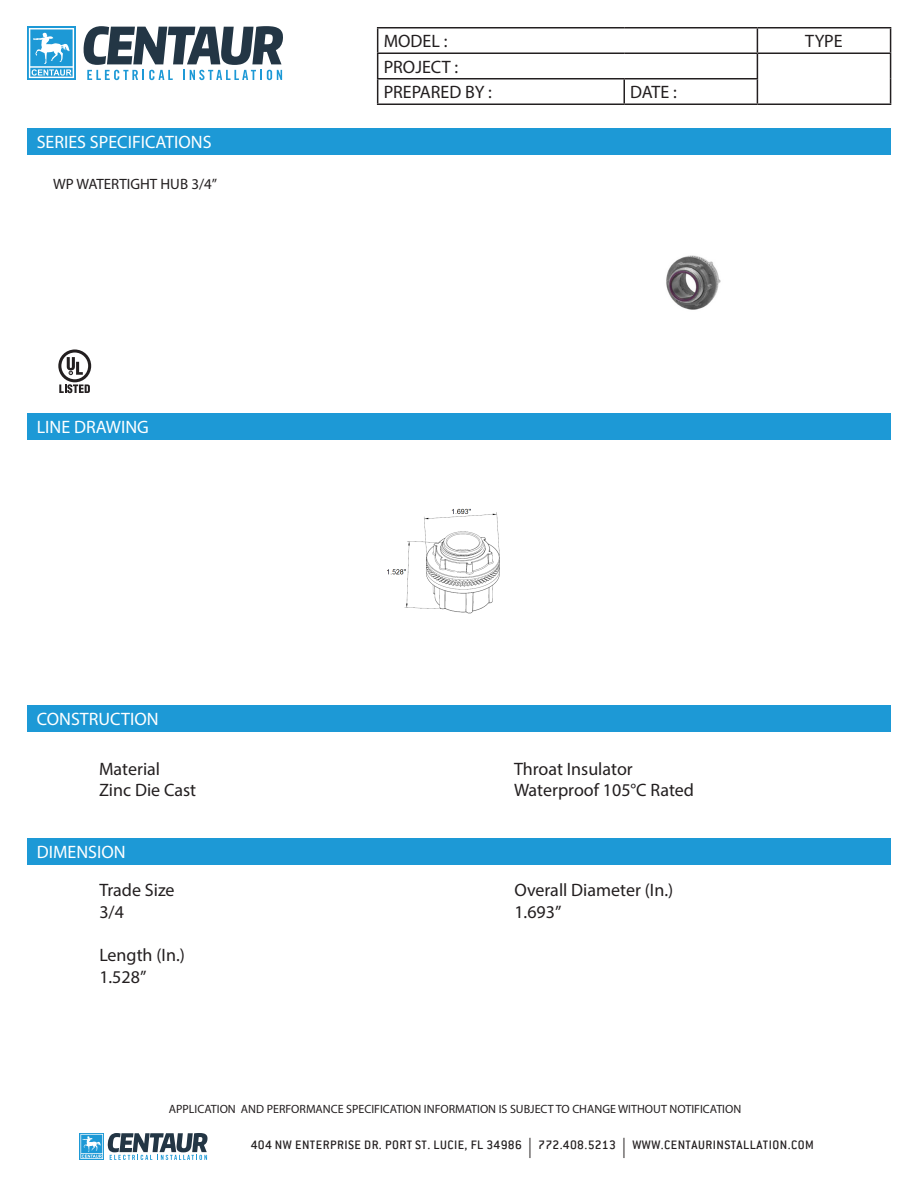
<style>
.page{position:relative;width:918px;height:1188px;background:#fff}
.page>*{position:absolute;margin:0;border:0;box-sizing:border-box;transform-origin:0 0}
.t1{font:18px/21.6px "Myriad Pro";color:#231f20}
.t2{font:18px "Myriad Pro";color:#fff}
.t3{font:15px "Myriad Pro";color:#231f20}
.t4{font:500 13.5px "Conduit ITC";letter-spacing:.035em;color:#231f20}
.t5{font:12px "Myriad Pro";color:#231f20}
.s1{font-family:"Myriad Pro";font-weight:400;font-size:20.25px}
</style>
<div class="page">
<svg style="left:80px;top:1133px;width:128px;height:27px"></svg>
<hr style="left:377px;top:27px;width:247px;height:1px;background:#231f20">
<hr style="left:624px;top:27px;width:133px;height:1px;background:#231f20">
<hr style="left:757px;top:27px;width:134px;height:1px;background:#231f20">
<hr style="left:377px;top:52px;width:247px;height:2px;background:#231f20">
<hr style="left:624px;top:52px;width:133px;height:2px;background:#231f20">
<hr style="left:757px;top:52px;width:134px;height:2px;background:#231f20">
<hr style="left:377px;top:78px;width:247px;height:2px;background:#231f20">
<svg style="left:377px;top:28px;width:1px;height:76px"></svg>
<hr style="left:624px;top:78px;width:134px;height:2px;background:#231f20">
<hr style="left:623px;top:80px;width:2px;height:24px;background:#231f20">
<svg style="left:757px;top:28px;width:1px;height:76px"></svg>
<svg style="left:890px;top:28px;width:1px;height:76px"></svg>
<hr style="left:377px;top:104px;width:247px;height:1px;background:#231f20">
<hr style="left:624px;top:104px;width:133px;height:1px;background:#231f20">
<hr style="left:757px;top:104px;width:134px;height:1px;background:#231f20">
<div style="left:27px;top:129px;width:864px;height:26px;background:#1d99d6"></div>
<div style="left:27px;top:414px;width:864px;height:26px;background:#1d99d6"></div>
<div style="left:27px;top:705px;width:864px;height:27px;background:#1d99d6"></div>
<div style="left:27px;top:26px;width:49px;height:54px;background:linear-gradient(to right,#32a2d9,#32a2d9)"></div>
<svg style="left:29px;top:28px;width:45px;height:50px"></svg>
<svg style="left:83px;top:26px;width:200px;height:54px"></svg>
<img style="left:666px;top:255px;width:55px;height:55px">
<img style="left:387px;top:508px;width:113px;height:106px">
<div style="left:27px;top:838px;width:864px;height:26px;background:#1d99d6"></div>
<svg style="left:58px;top:349px;width:33px;height:44px"></svg>
<p class="t2" style="left:37px;top:131px;width:176px">SERIES SPECIFICATIONS</p>
<p class="t3" style="left:53px;top:175px;width:165px">WP WATERTIGHT HUB 3/4”</p>
<p class="t2" style="left:37px;top:416px;width:114px">LINE DRAWING</p>
<p class="t1" style="left:384px;top:30px;width:65px">MODEL :</p>
<p class="t1" style="left:805px;top:30px;width:39px">TYPE</p>
<p class="t1" style="left:384px;top:54px;width:110px;line-height:25.5px">PROJECT :<br>PREPARED BY :</p>
<p class="t1" style="left:630px;top:81px;width:48px">DATE :</p>
<p class="t2" style="left:37px;top:708px;width:123px">CONSTRUCTION</p>
<p class="t1" style="left:99px;top:758px;width:99px">Material<br>Zinc Die Cast</p>
<p class="t1" style="left:514px;top:758px;width:182px">Throat Insulator<br>Waterproof 105°C Rated</p>
<p class="t2" style="left:37px;top:841px;width:90px">DIMENSION</p>
<p class="t1" style="left:99px;top:879px;width:77px">Trade Size<br>3/4</p>
<p class="t1" style="left:99px;top:944px;width:87px">Length (In.)<br>1.528”</p>
<p class="t1" style="left:514px;top:879px;width:160px">Overall Diameter (In.)<br>1.693”</p>
<p class="t5" style="left:169px;top:1101px;width:574px">APPLICATION AND PERFORMANCE SPECIFICATION INFORMATION IS SUBJECT TO CHANGE WITHOUT NOTIFICATION</p>
<p class="t4" style="left:251px;top:1137px;width:565px">404 NW ENTERPRISE DR. PORT ST. LUCIE, FL 34986 <span class="s1">|</span> 772.408.5213 <span class="s1">|</span> WWW.CENTAURINSTALLATION.COM</p>
</div>
